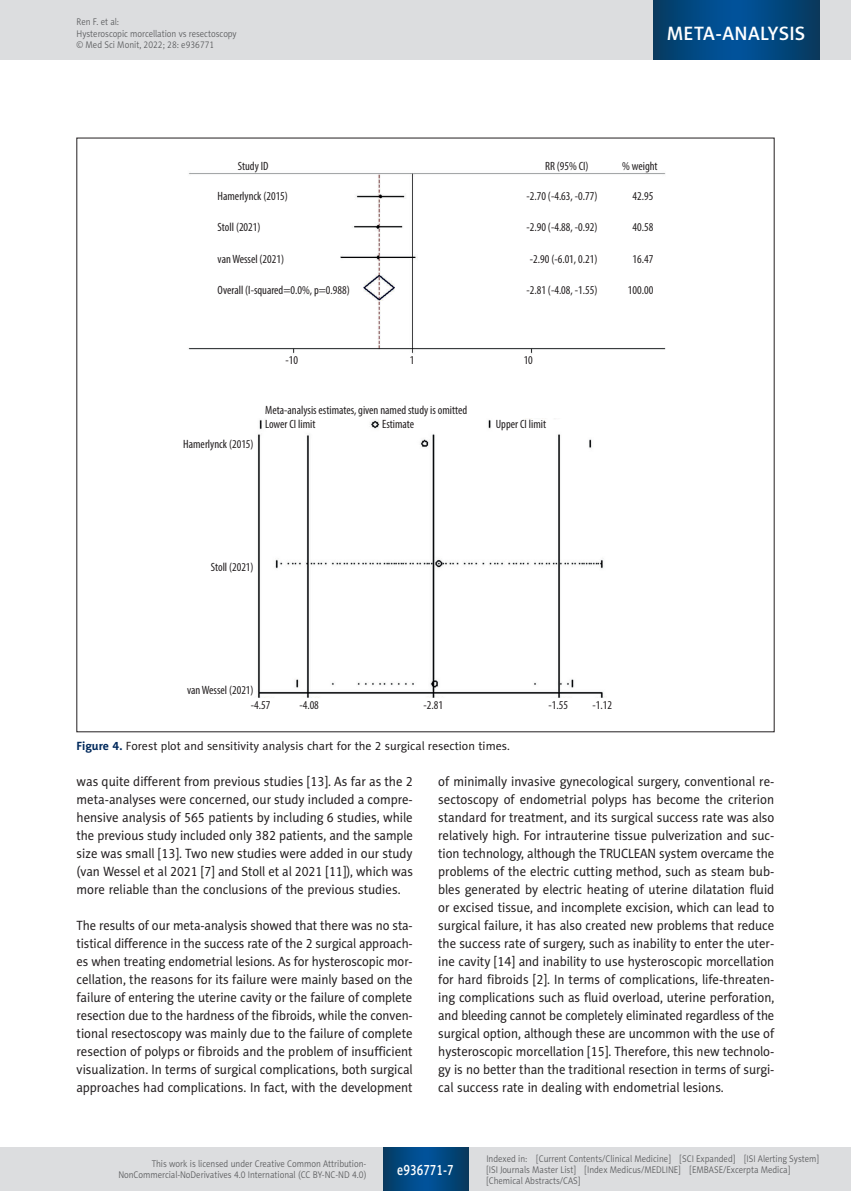
<style>
.page{position:relative;width:851px;height:1191px;background:#fff}
.page>*{position:absolute;margin:0;border:0;box-sizing:border-box;transform-origin:0 0}
.t1{font:19.5px "Naomi Sans EFN Medium";letter-spacing:.01em;color:#fff}
.t2{font:15px "Naomi Sans EFN Medium";color:#fff;scale:.8 1}
.MSM_Body{font:13.5px/18px "Naomi Sans EFN";color:#231f20;text-align:justify;scale:.95 1}
.MSM_Body-2{font:13.5px/18px "Naomi Sans EFN";color:#231f20;text-align:justify;scale:.94 1}
.t3{font:condensed 12px/14px "Myriad Pro";color:#231f20}
.MSM_Rycina_tytul{font:12px "Naomi Sans EFN";color:#231f20}
.t4{font:9.75px/11.2px "Naomi Sans EFN Light";color:#57585a;scale:.9 1}
.s1{font-weight:700;color:#00295c}
</style>
<div class="page">
<img style="left:188px;top:173px;width:478px;height:181px">
<img style="left:257px;top:418px;width:347px;height:280px">
<div style="left:0;top:1148px;width:850px;height:43px;background:#dcdddf"></div>
<svg style="left:383px;top:1147px;width:85px;height:43px;background:#02477e"></svg>
<div style="left:0;top:0;width:850px;height:60px;background:#dcdddf"></div>
<svg style="left:653px;top:0;width:166px;height:60px;background:#02477e"></svg>
<p class="t4" style="left:77px;top:16px;width:179px">Ren F. et al:<br>Hysteroscopic morcellation vs resectoscopy © Med Sci Monit, 2022; 28: e936771</p>
<h1 class="t1" style="left:666px;top:22px;width:140px">META-ANALYSIS</h1>
<p class="t3" style="left:238px;top:159px;width:32px">Study ID</p>
<p class="t3" style="left:217px;top:189px;width:72px">Hamerlynck (2015)</p>
<p class="t3" style="left:217px;top:220px;width:44px">Stoll (2021)</p>
<p class="t3" style="left:217px;top:252px;width:68px">van Wessel (2021)</p>
<p class="t3" style="left:217px;top:283px;width:134px">Overall (I-squared=0.0%, p=0.988)</p>
<p class="t3" style="left:285px;top:353px;width:14px">-10</p>
<p class="t3" style="left:545px;top:159px;width:45px">RR (95% CI)</p>
<p class="t3" style="left:526px;top:189px;width:72px">-2.70 (-4.63, -0.77)</p>
<p class="t3" style="left:526px;top:220px;width:72px">-2.90 (-4.88, -0.92)</p>
<p class="t3" style="left:530px;top:252px;width:69px">-2.90 (-6.01, 0.21)</p>
<p class="t3" style="left:526px;top:283px;width:72px">-2.81 (-4.08, -1.55)</p>
<p class="t3" style="left:410px;top:353px;width:6px">1</p>
<p class="t3" style="left:523px;top:353px;width:11px">10</p>
<p class="t3" style="left:183px;top:437px;width:72px">Hamerlynck (2015)</p>
<p class="t3" style="left:382px;top:403px;width:87px;text-indent:-117px">Meta-analysis estimates, given named study is omitted<br>Estimate</p>
<p class="t3" style="left:265px;top:417px;width:52px">Lower CI limit</p>
<p class="t3" style="left:495px;top:417px;width:52px">Upper CI limit</p>
<p class="t3" style="left:622px;top:159px;width:37px">% weight</p>
<p class="t3" style="left:632px;top:189px;width:22px">42.95</p>
<p class="t3" style="left:632px;top:220px;width:22px">40.58</p>
<p class="t3" style="left:632px;top:252px;width:22px">16.47</p>
<p class="t3" style="left:628px;top:283px;width:27px">100.00</p>
<p class="t3" style="left:211px;top:560px;width:44px">Stoll (2021)</p>
<p class="t3" style="left:187px;top:683px;width:68px">van Wessel (2021)</p>
<p class="t3" style="left:251px;top:698px;width:21px">-4.57</p>
<p class="t3" style="left:299px;top:698px;width:21px">-4.08</p>
<p class="t3" style="left:423px;top:698px;width:21px">-2.81</p>
<p class="t3" style="left:548px;top:698px;width:21px">-1.55</p>
<p class="t3" style="left:592px;top:698px;width:21px">-1.12</p>
<p class="MSM_Rycina_tytul" style="left:77px;top:739px;width:434px"><span class="s1">Figure 4.</span> Forest plot and sensitivity analysis chart for the 2 surgical resection times.</p>
<p class="MSM_Body" style="left:77px;top:772px;width:355px">was quite different from previous studies [13]. As far as the 2 meta-analyses were concerned, our study included a compre&shy;hensive analysis of 565 patients by including 6 studies, while the previous study included only 382 patients, and the sample size was small [13]. Two new studies were added in our study (van Wessel et al 2021 [7] and Stoll et al 2021 [11]), which was more reliable than the conclusions of the previous studies.</p>
<p class="MSM_Body-2" style="left:77px;top:916px;width:359px">The results of our meta-analysis showed that there was no sta&shy;tistical difference in the success rate of the 2 surgical approach&shy;es when treating endometrial lesions. As for hysteroscopic mor&shy;cellation, the reasons for its failure were mainly based on the failure of entering the uterine cavity or the failure of complete resection due to the hardness of the fibroids, while the conven&shy;tional resectoscopy was mainly due to the failure of complete resection of polyps or fibroids and the problem of insufficient visualization. In terms of surgical complications, both surgical approaches had complications. In fact, with the development</p>
<p class="MSM_Body" style="left:438px;top:772px;width:355px">of minimally invasive gynecological surgery, conventional re&shy;sectoscopy of endometrial polyps has become the criterion standard for treatment, and its surgical success rate was also relatively high. For intrauterine tissue pulverization and suc&shy;tion technology, although the TRUCLEAN system overcame the problems of the electric cutting method, such as steam bub&shy;bles generated by electric heating of uterine dilatation fluid or excised tissue, and incomplete excision, which can lead to surgical failure, it has also created new problems that reduce the success rate of surgery, such as inability to enter the uter&shy;ine cavity [14] and inability to use hysteroscopic morcellation for hard fibroids [2]. In terms of complications, life-threaten&shy;ing complications such as fluid overload, uterine perforation, and bleeding cannot be completely eliminated regardless of the surgical option, although these are uncommon with the use of hysteroscopic morcellation [15]. Therefore, this new technolo&shy;gy is no better than the traditional resection in terms of surgi&shy;cal success rate in dealing with endometrial lesions.</p>
<p class="t4" style="left:118px;top:1158px;width:277px;text-align:right">This work is licensed under Creative Common Attribution-<br>NonCommercial-NoDerivatives 4.0 International (CC BY-NC-ND 4.0)</p>
<p class="t2" style="left:397px;top:1160px;width:72px">e936771-7</p>
<p class="t4" style="left:486px;top:1152px;width:371px">Indexed in: [Current Contents/Clinical Medicine] [SCI Expanded] [ISI Alerting System] [ISI Journals Master List] [Index Medicus/MEDLINE] [EMBASE/Excerpta Medica] [Chemical Abstracts/CAS]</p>
</div>
